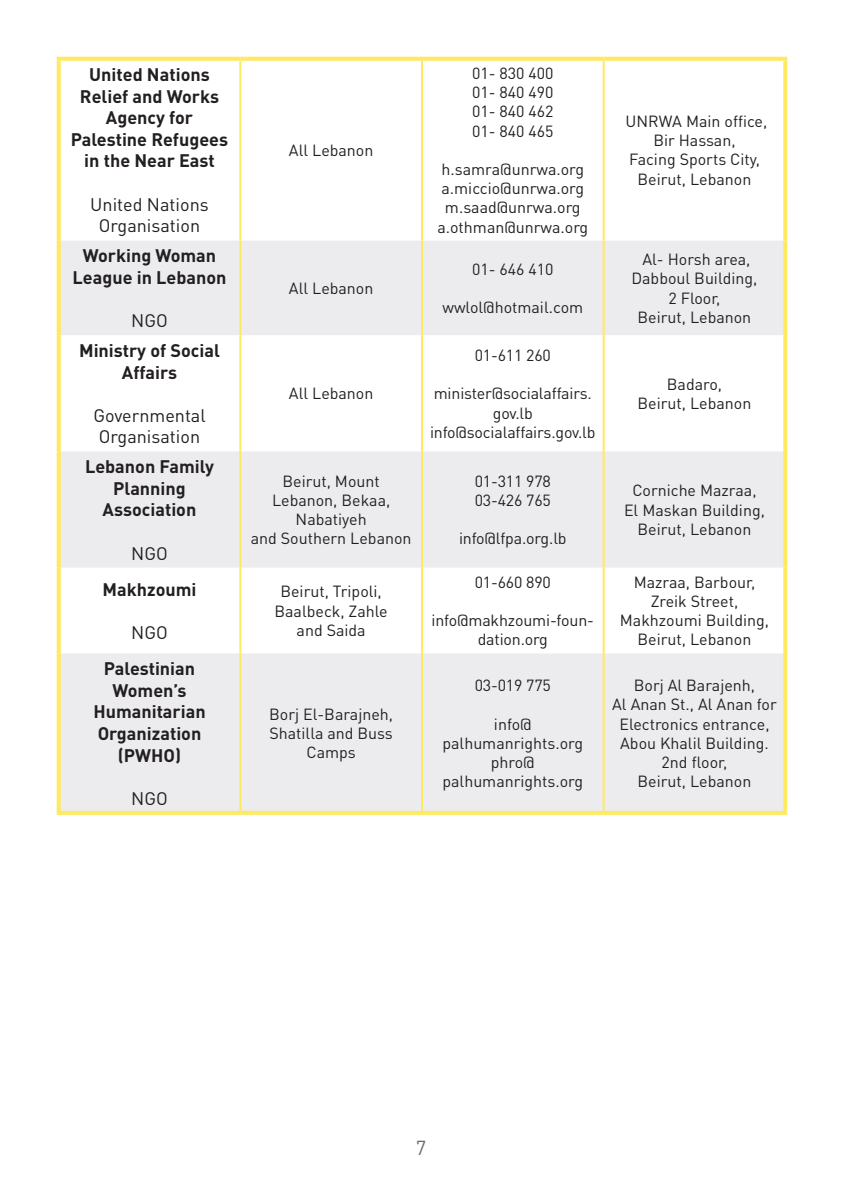
<style>
.page{position:relative;width:842px;height:1191px;background:#fff}
.page>*{position:absolute;margin:0;border:0;box-sizing:border-box;transform-origin:0 0}
.t1{font:20px "DIN Pro";color:#6c6d70}
.t2{font:700 18px/21.6px "DIN Pro";color:#231f20;text-align:center}
.t3{font:18px/21.6px "DIN Pro";color:#231f20;text-align:center}
.t4{font:16px/19.2px "DIN Pro";color:#231f20;text-align:center}
</style>
<div class="page">
<svg style="left:61px;top:241px;width:722px;height:570px;fill:#ececee"></svg>
<svg style="left:57px;top:57px;width:183px;height:4px"></svg>
<svg style="left:57px;top:61px;width:4px;height:180px"></svg>
<svg style="left:240px;top:57px;width:182px;height:4px"></svg>
<svg style="left:422px;top:57px;width:182px;height:4px"></svg>
<svg style="left:604px;top:57px;width:183px;height:4px"></svg>
<svg style="left:783px;top:61px;width:4px;height:180px"></svg>
<svg style="left:57px;top:241px;width:4px;height:94px"></svg>
<svg style="left:783px;top:241px;width:4px;height:94px"></svg>
<svg style="left:57px;top:335px;width:4px;height:116px"></svg>
<svg style="left:783px;top:335px;width:4px;height:116px"></svg>
<svg style="left:57px;top:451px;width:4px;height:116px"></svg>
<svg style="left:783px;top:451px;width:4px;height:116px"></svg>
<svg style="left:57px;top:567px;width:4px;height:86px"></svg>
<svg style="left:783px;top:567px;width:4px;height:86px"></svg>
<svg style="left:57px;top:653px;width:4px;height:158px"></svg>
<svg style="left:783px;top:653px;width:4px;height:158px"></svg>
<svg style="left:57px;top:811px;width:183px;height:4px"></svg>
<svg style="left:240px;top:811px;width:182px;height:4px"></svg>
<svg style="left:422px;top:811px;width:182px;height:4px"></svg>
<svg style="left:604px;top:811px;width:183px;height:4px"></svg>
<hr style="left:239px;top:61px;width:2px;height:180px;background:#ffe95f">
<hr style="left:421px;top:61px;width:2px;height:180px;background:#ffe95f">
<hr style="left:603px;top:61px;width:2px;height:180px;background:#ffe95f">
<hr style="left:239px;top:241px;width:2px;height:94px;background:#ffe95f">
<hr style="left:421px;top:241px;width:2px;height:94px;background:#ffe95f">
<hr style="left:603px;top:241px;width:2px;height:94px;background:#ffe95f">
<hr style="left:239px;top:335px;width:2px;height:116px;background:#ffe95f">
<hr style="left:421px;top:335px;width:2px;height:116px;background:#ffe95f">
<hr style="left:603px;top:335px;width:2px;height:116px;background:#ffe95f">
<hr style="left:239px;top:451px;width:2px;height:116px;background:#ffe95f">
<hr style="left:421px;top:451px;width:2px;height:116px;background:#ffe95f">
<hr style="left:603px;top:451px;width:2px;height:116px;background:#ffe95f">
<hr style="left:239px;top:567px;width:2px;height:86px;background:#ffe95f">
<hr style="left:421px;top:567px;width:2px;height:86px;background:#ffe95f">
<hr style="left:603px;top:567px;width:2px;height:86px;background:#ffe95f">
<hr style="left:239px;top:653px;width:2px;height:158px;background:#ffe95f">
<hr style="left:421px;top:653px;width:2px;height:158px;background:#ffe95f">
<hr style="left:603px;top:653px;width:2px;height:158px;background:#ffe95f">
<p class="t2" style="left:71px;top:63px;width:159px">United Nations<br>Relief and Works<br>Agency for<br>Palestine Refugees in the Near East</p>
<p class="t3" style="left:90px;top:192px;width:120px">United Nations<br>Organisation</p>
<p class="t2" style="left:73px;top:244px;width:155px">Working Woman<br>League in Lebanon</p>
<p class="t3" style="left:131px;top:309px;width:38px">NGO</p>
<p class="t2" style="left:79px;top:339px;width:142px">Ministry of Social<br>Affairs</p>
<p class="t3" style="left:93px;top:404px;width:114px">Governmental<br>Organisation</p>
<p class="t2" style="left:85px;top:455px;width:130px">Lebanon Family<br>Planning<br>Association</p>
<p class="t3" style="left:131px;top:541px;width:38px">NGO</p>
<p class="t2" style="left:103px;top:578px;width:95px">Makhzoumi</p>
<p class="t3" style="left:131px;top:621px;width:38px">NGO</p>
<p class="t2" style="left:93px;top:657px;width:114px">Palestinian<br>Women’s<br>Humanitarian<br>Organization (PWHO)</p>
<p class="t3" style="left:131px;top:787px;width:38px">NGO</p>
<p class="t4" style="left:289px;top:140px;width:86px">All Lebanon</p>
<p class="t4" style="left:289px;top:278px;width:86px">All Lebanon</p>
<p class="t4" style="left:289px;top:383px;width:86px">All Lebanon</p>
<p class="t4" style="left:472px;top:63px;width:83px;text-align:justify">01- 830 400<br>01- 840 490<br>01- 840 462<br>01- 840 465</p>
<p class="t4" style="left:437px;top:159px;width:152px">h.samra@unrwa.org a.miccio@unrwa.org m.saad@unrwa.org a.othman@unrwa.org</p>
<p class="t4" style="left:472px;top:259px;width:83px">01- 646 410</p>
<p class="t4" style="left:442px;top:297px;width:142px">wwlol@hotmail.com</p>
<p class="t4" style="left:626px;top:111px;width:143px">UNRWA Main office,<br>Bir Hassan,<br>Facing Sports City,<br>Beirut, Lebanon</p>
<p class="t4" style="left:631px;top:249px;width:127px">Al- Horsh area,<br>Dabboul Building,<br>2 Floor,<br>Beirut, Lebanon</p>
<p class="t4" style="left:475px;top:345px;width:78px">01-611 260</p>
<p class="t4" style="left:430px;top:383px;width:167px">minister@socialaffairs. gov.lb info@socialaffairs.gov.lb</p>
<p class="t4" style="left:638px;top:374px;width:115px">Badaro,<br>Beirut, Lebanon</p>
<p class="t4" style="left:251px;top:471px;width:162px">Beirut, Mount<br>Lebanon, Bekaa,<br>Nabatiyeh<br>and Southern Lebanon</p>
<p class="t4" style="left:475px;top:471px;width:78px;text-align:left">01-311 978<br>03-426 765</p>
<p class="t4" style="left:459px;top:528px;width:109px">info@lfpa.org.lb</p>
<p class="t4" style="left:275px;top:581px;width:115px">Beirut, Tripoli,<br>Baalbeck, Zahle and Saida</p>
<p class="t4" style="left:269px;top:704px;width:125px">Borj El-Barajneh,<br>Shatilla and Buss<br>Camps</p>
<p class="t4" style="left:475px;top:572px;width:78px">01-660 890</p>
<p class="t4" style="left:432px;top:610px;width:164px">info@makhzoumi-foun&shy;dation.org</p>
<p class="t4" style="left:475px;top:675px;width:78px">03-019 775</p>
<p class="t4" style="left:442px;top:713px;width:142px">info@ palhumanrights.org phro@ palhumanrights.org</p>
<p class="t4" style="left:624px;top:480px;width:142px">Corniche Mazraa,<br>El Maskan Building,<br>Beirut, Lebanon</p>
<p class="t4" style="left:620px;top:572px;width:151px">Mazraa, Barbour,<br>Zreik Street,<br>Makhzoumi Building,<br>Beirut, Lebanon</p>
<p class="t4" style="left:612px;top:675px;width:166px">Borj Al Barajenh,<br>Al Anan St., Al Anan for<br>Electronics entrance,<br>Abou Khalil Building.<br>2nd floor,<br>Beirut, Lebanon</p>
<p class="t1" style="left:416px;top:1134px;width:12px">7</p>
</div>
